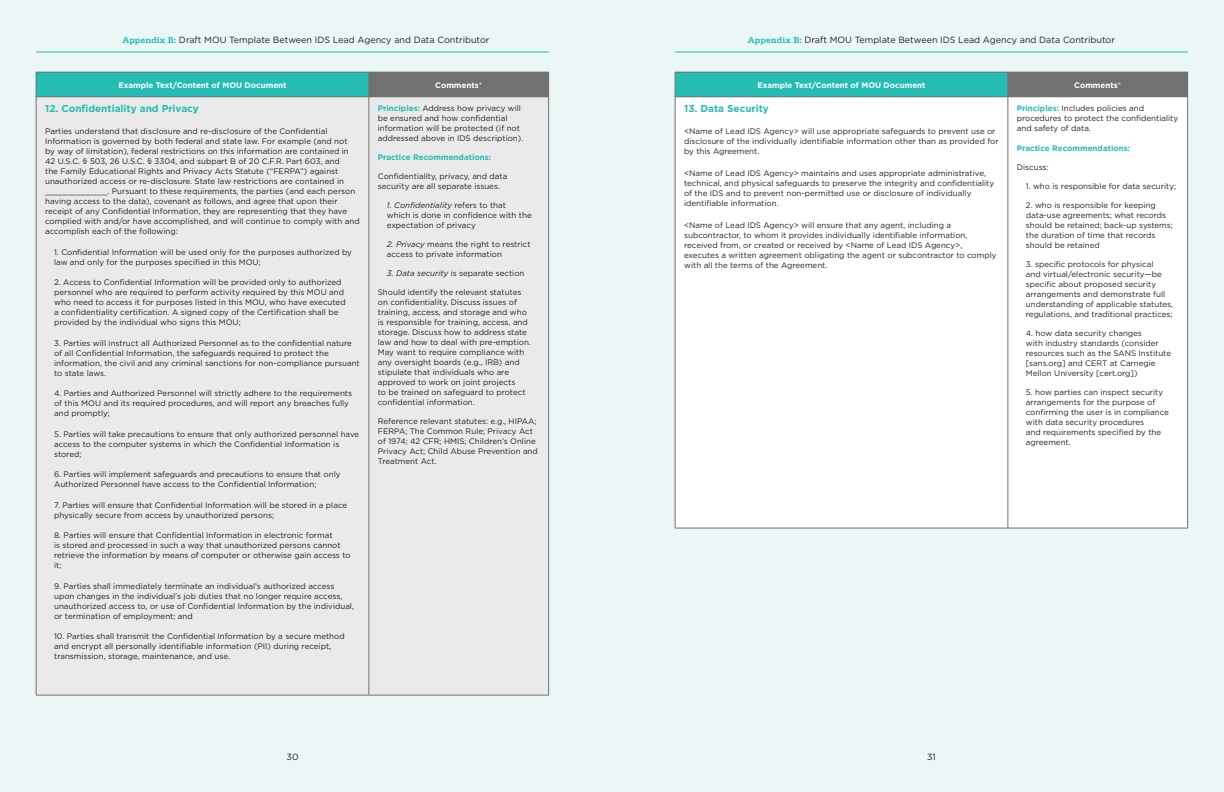
<style>
.page{position:relative;width:1224px;height:792px;background:#fff}
.page>*{position:absolute;margin:0;border:0;box-sizing:border-box;transform-origin:0 0}
.t1{font:700 10px "Gotham HTF";color:#25bcb3}
.t2{font:9px "Gotham HTF";color:#231f20}
.t3{font:8px/10px "Gotham HTF";color:#231f20}
.t4{font:700 8px "Gotham HTF";color:#fff}
.t5{font:700 8px "Gotham HTF";color:#25bcb3}
.s1{font-family:"Serifa";font-weight:700;color:#25bcb3}
.s2{font-weight:400}
.s3{font-weight:700;color:#25bcb3}
.s4{font-style:italic}
</style>
<div class="page">
<div style="left:0;top:0;width:612px;height:792px;background:#ebf6f6"></div>
<div style="left:612px;top:0;width:612px;height:792px;background:#ebf6f6"></div>
<hr style="left:675px;top:52px;width:513px;height:1px;background:#25bcb3">
<hr style="left:36px;top:52px;width:513px;height:1px;background:#25bcb3">
<div style="left:37px;top:98px;width:511px;height:597px;background:#eaeaea"></div>
<hr style="left:36px;top:95px;width:1px;height:600px;background:#717270">
<hr style="left:548px;top:95px;width:1px;height:600px;background:#717270">
<hr style="left:36px;top:695px;width:333px;height:1px;background:#717270">
<hr style="left:369px;top:95px;width:1px;height:600px;background:#717270">
<hr style="left:369px;top:695px;width:180px;height:1px;background:#717270">
<div style="left:676px;top:98px;width:511px;height:430px;background:#fff"></div>
<hr style="left:675px;top:95px;width:1px;height:433px;background:#717270">
<hr style="left:1187px;top:95px;width:1px;height:433px;background:#717270">
<hr style="left:675px;top:528px;width:333px;height:1px;background:#717270">
<hr style="left:1008px;top:95px;width:1px;height:433px;background:#717270">
<hr style="left:1008px;top:528px;width:180px;height:1px;background:#717270">
<div style="left:36px;top:72px;width:333px;height:25px;background:#25bcb3"></div>
<div style="left:369px;top:72px;width:180px;height:25px;background:#717270"></div>
<hr style="left:36px;top:72px;width:333px;height:1px;background:#717270">
<svg style="left:36px;top:72px;width:1px;height:25px"></svg>
<hr style="left:36px;top:97px;width:333px;height:1px;background:#717270">
<hr style="left:369px;top:97px;width:180px;height:1px;background:#717270">
<div style="left:675px;top:72px;width:333px;height:25px;background:#25bcb3"></div>
<div style="left:1008px;top:72px;width:180px;height:25px;background:#717270"></div>
<hr style="left:675px;top:72px;width:333px;height:1px;background:#717270">
<svg style="left:675px;top:72px;width:1px;height:25px"></svg>
<hr style="left:675px;top:97px;width:333px;height:1px;background:#717270">
<hr style="left:1008px;top:97px;width:180px;height:1px;background:#717270">
<p class="t2" style="left:122px;top:36px;width:369px"><span class="s1">Appendix B:</span> Draft MOU Template Between IDS Lead Agency and Data Contributor</p>
<p class="t2" style="left:748px;top:36px;width:369px"><span class="s1">Appendix B:</span> Draft MOU Template Between IDS Lead Agency and Data Contributor</p>
<p class="t4" style="left:118px;top:81px;width:170px">Example Text/Content of MOU Document</p>
<p class="t4" style="left:435px;top:81px;width:48px">Comments<span class="s2">*</span></p>
<p class="t4" style="left:757px;top:81px;width:170px">Example Text/Content of MOU Document</p>
<p class="t4" style="left:1074px;top:81px;width:48px">Comments<span class="s2">*</span></p>
<p class="t1" style="left:45px;top:104px;width:155px">12. Confidentiality and Privacy</p>
<p class="t3" style="left:45px;top:127px;width:316px">Parties understand that disclosure and re-disclosure of the Confidential Information is governed by both federal and state law. For example (and not<br>by way of limitation), federal restrictions on this information are contained in 42 U.S.C. § 503, 26 U.S.C. § 3304, and subpart B of 20 C.F.R. Part 603, and<br>the Family Educational Rights and Privacy Acts Statute (“FERPA”) against unauthorized access or re-disclosure. State law restrictions are contained in _____________. Pursuant to these requirements, the parties (and each person having access to the data), covenant as follows, and agree that upon their receipt of any Confidential Information, they are representing that they have complied with and/or have accomplished, and will continue to comply with and accomplish each of the following:</p>
<p class="t3" style="left:54px;top:247px;width:299px">1. Confidential Information will be used only for the purposes authorized by law and only for the purposes specified in this MOU;</p>
<p class="t3" style="left:54px;top:278px;width:293px">2. Access to Confidential Information will be provided only to authorized personnel who are required to perform activity required by this MOU and who need to access it for purposes listed in this MOU, who have executed a confidentiality certification. A signed copy of the Certification shall be provided by the individual who signs this MOU;</p>
<p class="t3" style="left:54px;top:338px;width:307px">3. Parties will instruct all Authorized Personnel as to the confidential nature of all Confidential Information, the safeguards required to protect the information, the civil and any criminal sanctions for non-compliance pursuant to state laws.</p>
<p class="t3" style="left:54px;top:389px;width:300px">4. Parties and Authorized Personnel will strictly adhere to the requirements of this MOU and its required procedures, and will report any breaches fully and promptly;</p>
<p class="t3" style="left:54px;top:429px;width:307px">5. Parties will take precautions to ensure that only authorized personnel have access to the computer systems in which the Confidential Information is stored;</p>
<p class="t3" style="left:54px;top:470px;width:288px">6. Parties will implement safeguards and precautions to ensure that only<br>Authorized Personnel have access to the Confidential Information;</p>
<p class="t3" style="left:54px;top:500px;width:295px">7. Parties will ensure that Confidential Information will be stored in a place physically secure from access by unauthorized persons;</p>
<p class="t3" style="left:54px;top:531px;width:298px">8. Parties will ensure that Confidential Information in electronic format<br>is stored and processed in such a way that unauthorized persons cannot retrieve the information by means of computer or otherwise gain access to it;</p>
<p class="t3" style="left:54px;top:581px;width:301px">9. Parties shall immediately terminate an individual’s authorized access upon changes in the individual’s job duties that no longer require access, unauthorized access to, or use of Confidential Information by the individual, or termination of employment; and</p>
<p class="t3" style="left:54px;top:632px;width:292px">10. Parties shall transmit the Confidential Information by a secure method and encrypt all personally identifiable information (PII) during receipt, transmission, storage, maintenance, and use.</p>
<p class="t3" style="left:378px;top:103px;width:147px"><span class="s3">Principles:</span> Address how privacy will be ensured and how confidential information will be protected (if not addressed above in IDS description).</p>
<p class="t5" style="left:378px;top:153px;width:115px">Practice Recommendations:</p>
<p class="t3" style="left:378px;top:171px;width:131px">Confidentiality, privacy, and data security are all separate issues.</p>
<p class="t3" style="left:387px;top:200px;width:146px"><span class="s4">1. Confidentiality</span> refers to that<br>which is done in confidence with the expectation of privacy</p>
<p class="t3" style="left:387px;top:239px;width:145px"><span class="s4">2. Privacy</span> means the right to restrict access to private information</p>
<p class="t3" style="left:387px;top:268px;width:139px"><span class="s4">3. Data security</span> is separate section</p>
<p class="t3" style="left:378px;top:287px;width:155px">Should identify the relevant statutes on confidentiality. Discuss issues of training, access, and storage and who is responsible for training, access, and storage. Discuss how to address state law and how to deal with pre-emption.<br>May want to require compliance with any oversight boards (e.g., IRB) and stipulate that individuals who are approved to work on joint projects<br>to be trained on safeguard to protect confidential information.</p>
<p class="t3" style="left:378px;top:416px;width:162px">Reference relevant statutes: e.g., HIPAA; FERPA; The Common Rule; Privacy Act of 1974; 42 CFR; HMIS; Children’s Online Privacy Act; Child Abuse Prevention and Treatment Act.</p>
<p class="t1" style="left:684px;top:104px;width:86px">13. Data Security</p>
<p class="t3" style="left:684px;top:127px;width:316px">&lt;Name of Lead IDS Agency&gt; will use appropriate safeguards to prevent use or disclosure of the individually identifiable information other than as provided for by this Agreement.</p>
<p class="t3" style="left:684px;top:169px;width:312px">&lt;Name of Lead IDS Agency&gt; maintains and uses appropriate administrative, technical, and physical safeguards to preserve the integrity and confidentiality of the IDS and to prevent non-permitted use or disclosure of individually identifiable information.</p>
<p class="t3" style="left:684px;top:221px;width:314px">&lt;Name of Lead IDS Agency&gt; will ensure that any agent, including a subcontractor, to whom it provides individually identifiable information, received from, or created or received by &lt;Name of Lead IDS Agency&gt;, executes a written agreement obligating the agent or subcontractor to comply with all the terms of the Agreement.</p>
<p class="t3" style="left:1017px;top:103px;width:163px"><span class="s3">Principles:</span> Includes policies and procedures to protect the confidentiality and safety of data.</p>
<p class="t5" style="left:1017px;top:145px;width:115px">Practice Recommendations:</p>
<p class="t3" style="left:1017px;top:163px;width:33px">Discuss:</p>
<p class="t3" style="left:1026px;top:182px;width:152px">1. who is responsible for data security;</p>
<p class="t3" style="left:1026px;top:201px;width:149px">2. who is responsible for keeping data-use agreements; what records should be retained; back-up systems; the duration of time that records should be retained</p>
<p class="t3" style="left:1026px;top:260px;width:149px">3. specific protocols for physical<br>and virtual/electronic security—be specific about proposed security arrangements and demonstrate full understanding of applicable statutes, regulations, and traditional practices;</p>
<p class="t3" style="left:1026px;top:329px;width:147px">4. how data security changes<br>with industry standards (consider resources such as the SANS Institute [sans.org] and CERT at Carnegie<br>Mellon University [cert.org])</p>
<p class="t3" style="left:1026px;top:388px;width:145px">5. how parties can inspect security arrangements for the purpose of confirming the user is in compliance with data security procedures<br>and requirements specified by the agreement.</p>
<p class="t2" style="left:287px;top:753px;width:13px">30</p>
<p class="t2" style="left:927px;top:753px;width:10px">31</p>
</div>
